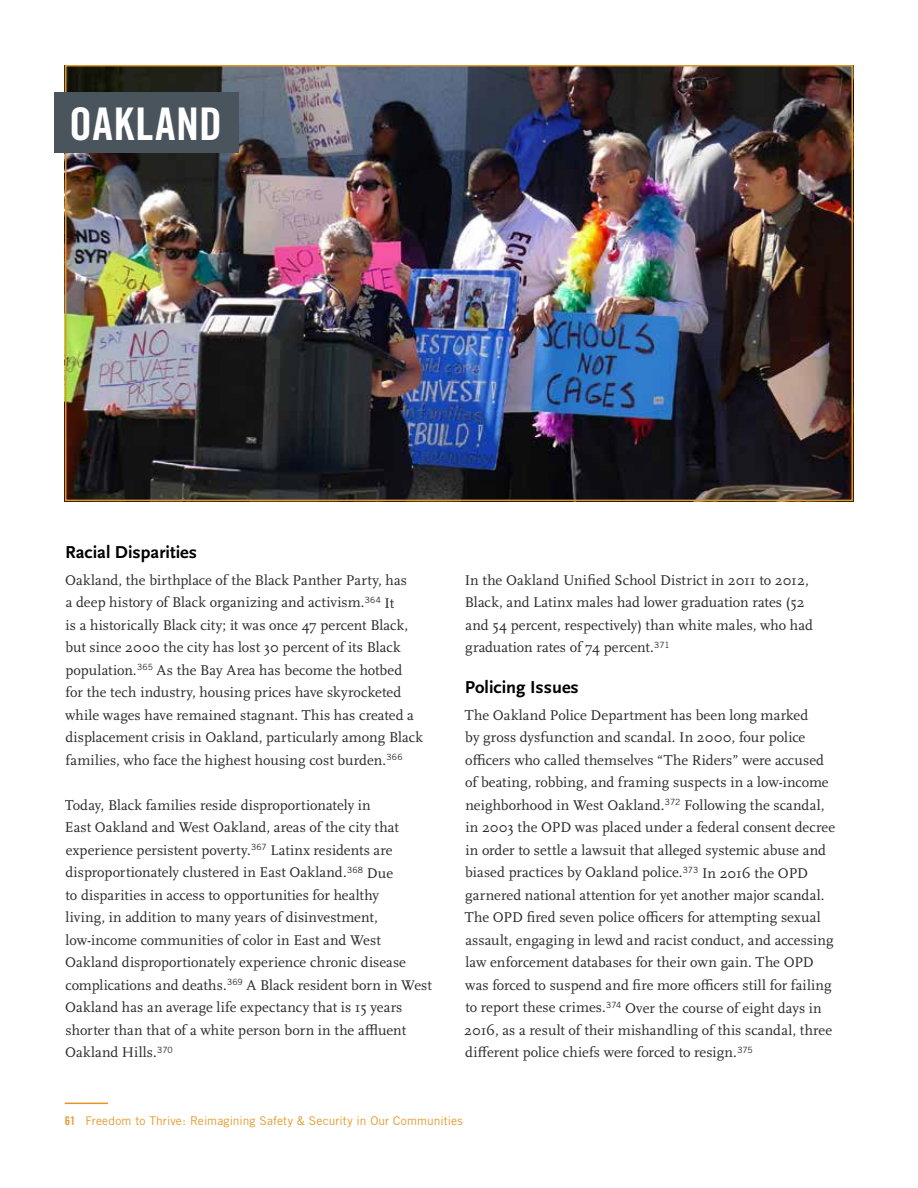
<style>
.page{position:relative;width:918px;height:1188px;background:#fff}
.page>*{position:absolute;margin:0;border:0;box-sizing:border-box;transform-origin:0 0}
.t1{font:45px "Trade Gothic Bold Cond Twenty";letter-spacing:.02em;color:#fff}
.t2{font:700 18px "Scala Sans";color:#000}
.t3{font:14.7px/22.5px "Scala Pro";letter-spacing:.005em;color:#292829}
.t4{font:12px "Trade Gothic";letter-spacing:.005em;color:#e49b2e}
.s1{font-family:"Trade Gothic Bold Cond Twenty"}
</style>
<div class="page">
<hr style="left:65px;top:1103px;width:43px;height:1px;background:#e29725">
<img style="left:68px;top:68px;width:782px;height:430px">
<div style="left:65px;top:65px;width:788px;height:436px;border:2px solid #e29725"></div>
<div style="left:54px;top:93px;width:184px;height:60px;background:#4a545d"></div>
<h1 class="t1" style="left:69px;top:96px;width:154px">OAKLAND</h1>
<p class="t2" style="left:65px;top:542px;width:133px">Racial Disparities</p>
<p class="t3" style="left:65px;top:569px;width:360px">Oakland, the birthplace of the Black Panther Party, has<br>a deep history of Black organizing and activism.<sup>364</sup> It<br>is a historically Black city; it was once 47 percent Black, but since 2000 the city has lost 30 percent of its Black population.<sup>365</sup> As the Bay Area has become the hotbed<br>for the tech industry, housing prices have skyrocketed while wages have remained stagnant. This has created a displacement crisis in Oakland, particularly among Black families, who face the highest housing cost burden.<sup>366</sup></p>
<p class="t3" style="left:65px;top:794px;width:369px">Today, Black families reside disproportionately in<br>East Oakland and West Oakland, areas of the city that experience persistent poverty.<sup>367</sup> Latinx residents are disproportionately clustered in East Oakland.<sup>368</sup> Due<br>to disparities in access to opportunities for healthy<br>living, in addition to many years of disinvestment, low-income communities of color in East and West Oakland disproportionately experience chronic disease complications and deaths.<sup>369</sup> A Black resident born in West Oakland has an average life expectancy that is 15 years shorter than that of a white person born in the affluent Oakland Hills.<sup>370</sup></p>
<p class="t3" style="left:465px;top:569px;width:350px">In the Oakland Unified School District in 2011 to 2012, Black, and Latinx males had lower graduation rates (52 and 54 percent, respectively) than white males, who had graduation rates of 74 percent.<sup>371</sup></p>
<p class="t2" style="left:465px;top:677px;width:115px">Policing Issues</p>
<p class="t3" style="left:464px;top:704px;width:373px">The Oakland Police Department has been long marked<br>by gross dysfunction and scandal. In 2000, four police officers who called themselves “The Riders” were accused of beating, robbing, and framing suspects in a low-income neighborhood in West Oakland.<sup>372</sup> Following the scandal, in 2003 the OPD was placed under a federal consent decree in order to settle a lawsuit that alleged systemic abuse and biased practices by Oakland police.<sup>373</sup> In 2016 the OPD garnered national attention for yet another major scandal.<br>The OPD fired seven police officers for attempting sexual assault, engaging in lewd and racist conduct, and accessing law enforcement databases for their own gain. The OPD was forced to suspend and fire more officers still for failing to report these crimes.<sup>374</sup> Over the course of eight days in 2016, as a result of their mishandling of this scandal, three different police chiefs were forced to resign.<sup>375</sup></p>
<p class="t4" style="left:65px;top:1113px;width:400px"><span class="s1">61</span> Freedom to Thrive: Reimagining Safety &amp; Security in Our Communities</p>
</div>
